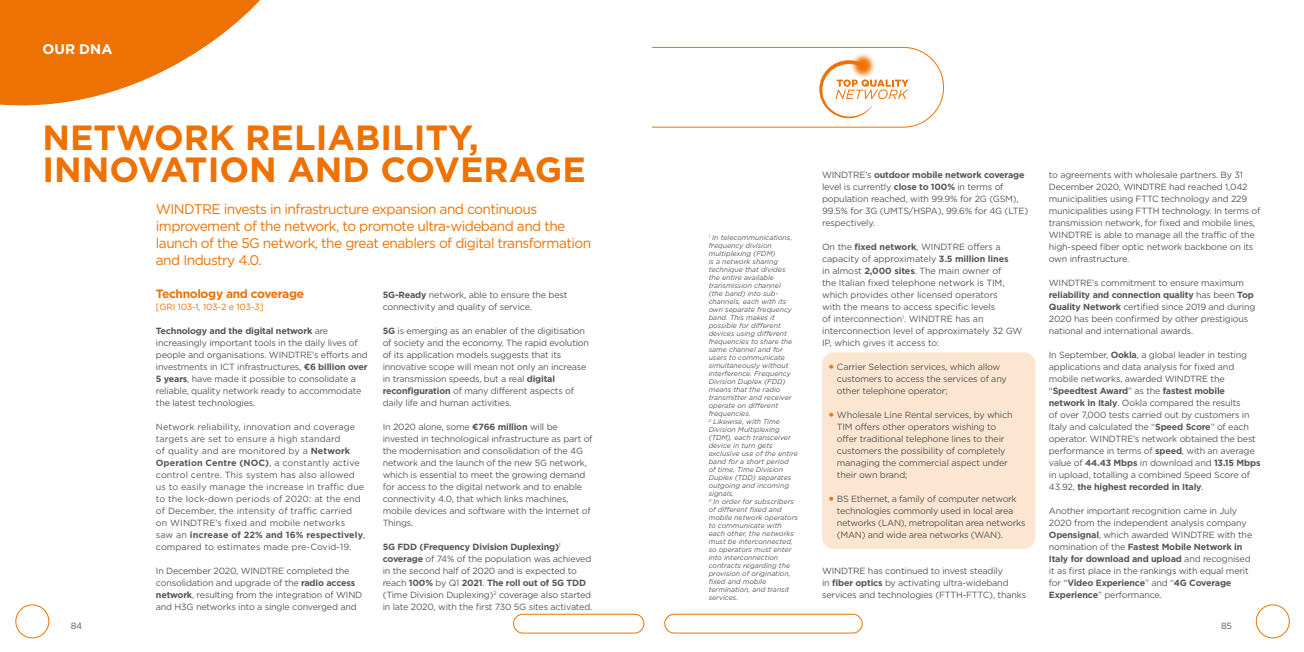
<style>
.page{position:relative;width:1304px;height:652px;background:#fff}
.page>*{position:absolute;margin:0;border:0;box-sizing:border-box;transform-origin:0 0}
.t1{font:700 35px/32px "Gotham HTF";color:#ee7203}
.introduzione_educati{font:14px/17px "Gotham HTF";letter-spacing:-.04em;color:#ee7203}
.t2{font:700 14px "Gotham HTF";color:#fff}
.t3{font:700 12px "Gotham HTF";letter-spacing:-.03em;color:#ee7203}
.t4{font:9px/12px "Gotham HTF";letter-spacing:-.02em;color:#575756}
.t5{font:9px/12px "Gotham HTF";letter-spacing:.01em;color:#575756}
.t6{font:9px "Gotham HTF";letter-spacing:-.02em;color:#ee7203}
.t7{font:italic 7px/8px "Gotham HTF";color:#575756}
.s1{font-weight:700}
.s2{font-size:15px;color:#ee7203}
</style>
<div class="page">
<div style="left:15px;top:604px;width:34px;height:34px;border:1px solid #ee7203;border-radius:50%"></div>
<div style="left:1256px;top:604px;width:34px;height:34px;border:1px solid #ee7203;border-radius:50%"></div>
<div style="left:513px;top:614px;width:131px;height:20px;border:1px solid #ee7203;border-radius:9px"></div>
<svg style="left:0;top:0;width:260px;height:106px"></svg>
<div style="left:822px;top:352px;width:213px;height:197px;background:#fde6d1;border-radius:12px"></div>
<svg style="left:652px;top:47px;width:292px;height:81px"></svg>
<div style="left:664px;top:614px;width:199px;height:20px;border:1px solid #ee7203;border-radius:9px"></div>
<p class="t2" style="left:43px;top:41px;width:71px">OUR DNA</p>
<p class="t1" style="left:43px;top:121px;width:545px">NETWORK RELIABILITY,<br>INNOVATION AND COVERAGE</p>
<p class="introduzione_educati" style="left:156px;top:200px;width:437px">WINDTRE invests in infrastructure expansion and continuous improvement of the network, to promote ultra-wideband and the launch of the 5G network, the great enablers of digital transformation and Industry 4.0.</p>
<p class="t3" style="left:156px;top:287px;width:150px">Technology and coverage</p>
<p class="t6" style="left:156px;top:302px;width:109px">[GRI 103-1, 103-2 e 103-3]</p>
<p class="t4" style="left:156px;top:325px;width:214px"><span class="s1">Technology and the digital network</span> are increasingly important tools in the daily lives of people and organisations. WINDTRE’s efforts and investments in ICT infrastructures, <span class="s1">¤6 billion over 5 years</span>, have made it possible to consolidate a reliable, quality network ready to accommodate the latest technologies.</p>
<p class="t5" style="left:156px;top:421px;width:211px">Network reliability, innovation and coverage targets are set to ensure a high standard<br>of quality and are monitored by a <span class="s1">Network Operation Centre (NOC)</span>, a constantly active control centre. This system has also allowed us to easily manage the increase in traffic due to the lock-down periods of 2020: at the end of December, the intensity of traffic carried on WINDTRE’s fixed and mobile networks<br>saw an <span class="s1">increase of 22% and 16% respectively</span>, compared to estimates made pre-Covid-19.</p>
<p class="t4" style="left:156px;top:565px;width:208px">In December 2020, WINDTRE completed the consolidation and upgrade of the <span class="s1">radio access network</span>, resulting from the integration of WIND and H3G networks into a single converged and</p>
<p class="t4" style="left:383px;top:289px;width:186px"><span class="s1">5G-Ready</span> network, able to ensure the best connectivity and quality of service.</p>
<p class="t4" style="left:383px;top:325px;width:208px"><span class="s1">5G</span> is emerging as an enabler of the digitisation of society and the economy. The rapid evolution of its application models suggests that its innovative scope will mean not only an increase in transmission speeds, but a real <span class="s1">digital reconfiguration</span> of many different aspects of daily life and human activities.</p>
<p class="t4" style="left:383px;top:421px;width:211px">In 2020 alone, some <span class="s1">¤766 million</span> will be invested in technological infrastructure as part of the modernisation and consolidation of the 4G network and the launch of the new 5G network, which is essential to meet the growing demand for access to the digital network and to enable connectivity 4.0, that which links machines, mobile devices and software with the Internet of Things.</p>
<p class="t4" style="left:383px;top:541px;width:211px"><span class="s1">5G FDD (Frequency Division Duplexing)</span><sup>1 </sup><span class="s1">coverage</span> of 74% of the population was achieved in the second half of 2020 and is expected to reach <span class="s1">100%</span> by Q1 <span class="s1">2021</span>. <span class="s1">The roll out of 5G TDD </span>(Time Division Duplexing)<sup>2</sup> coverage also started in late 2020, with the first 730 5G sites activated.</p>
<p class="t7" style="left:709px;top:234px;width:85px"><sup>1</sup> In telecommunications, frequency division multiplexing (FDM)<br>is a network sharing technique that divides the entire available transmission channel (the band) into sub&shy;channels, each with its own separate frequency band. This makes it possible for different devices using different frequencies to share the same channel and for users to communicate simultaneously without interference. Frequency<br>Division Duplex (FDD) means that the radio transmitter and receiver operate on different frequencies.</p>
<p class="t7" style="left:709px;top:418px;width:91px"><sup>2</sup> Likewise, with Time<br>Division Multiplexing (TDM), each transceiver device in turn gets exclusive use of the entire band for a short period<br>of time. Time Division<br>Duplex (TDD) separates outgoing and incoming signals.</p>
<p class="t7" style="left:709px;top:498px;width:91px"><sup>3</sup> In order for subscribers of different fixed and mobile network operators to communicate with each other, the networks must be interconnected, so operators must enter into interconnection contracts regarding the provision of origination, fixed and mobile termination, and transit services.</p>
<p class="t4" style="left:822px;top:169px;width:208px">WINDTRE’s <span class="s1">outdoor mobile network coverage </span>level is currently <span class="s1">close to 100%</span> in terms of population reached, with 99.9% for 2G (GSM), 99.5% for 3G (UMTS/HSPA), 99.6% for 4G (LTE) respectively.</p>
<p class="t4" style="left:822px;top:241px;width:202px">On the <span class="s1">fixed network</span>, WINDTRE offers a capacity of approximately <span class="s1">3.5 million lines<br></span>in almost <span class="s1">2,000 sites</span>. The main owner of<br>the Italian fixed telephone network is TIM, which provides other licensed operators<br>with the means to access specific levels<br>of interconnection<sup>1</sup>. WINDTRE has an interconnection level of approximately 32 GW IP, which gives it access to:</p>
<p class="t4" style="left:837px;top:361px;width:171px;text-indent:-9px"><span class="s2">•</span> Carrier Selection services, which allow customers to access the services of any other telephone operator;</p>
<p class="t4" style="left:837px;top:409px;width:177px;text-indent:-9px"><span class="s2">•</span> Wholesale Line Rental services, by which TIM offers other operators wishing to offer traditional telephone lines to their customers the possibility of completely managing the commercial aspect under their own brand;</p>
<p class="t4" style="left:837px;top:493px;width:190px;text-indent:-9px"><span class="s2">•</span> BS Ethernet, a family of computer network technologies commonly used in local area networks (LAN), metropolitan area networks (MAN) and wide area networks (WAN).</p>
<p class="t4" style="left:822px;top:565px;width:206px">WINDTRE has continued to invest steadily<br>in <span class="s1">fiber optics</span> by activating ultra-wideband services and technologies (FTTH-FTTC), thanks</p>
<p class="t4" style="left:1049px;top:169px;width:213px">to agreements with wholesale partners. By 31<br>December 2020, WINDTRE had reached 1,042 municipalities using FTTC technology and 229 municipalities using FTTH technology. In terms of transmission network, for fixed and mobile lines, WINDTRE is able to manage all the traffic of the high-speed fiber optic network backbone on its own infrastructure.</p>
<p class="t4" style="left:1049px;top:277px;width:208px">WINDTRE’s commitment to ensure maximum <span class="s1">reliability and connection quality</span> has been <span class="s1">Top Quality Network</span> certified since 2019 and during 2020 has been confirmed by other prestigious national and international awards.</p>
<p class="t4" style="left:1049px;top:349px;width:213px">In September, <span class="s1">Ookla</span>, a global leader in testing applications and data analysis for fixed and mobile networks, awarded WINDTRE the “<span class="s1">Speedtest Award</span>” as the <span class="s1">fastest mobile network in Italy</span>. Ookla compared the results<br>of over 7,000 tests carried out by customers in Italy and calculated the “<span class="s1">Speed Score</span>” of each operator. WINDTRE’s network obtained the best performance in terms of <span class="s1">speed</span>, with an average value of <span class="s1">44.43 Mbps</span> in download and <span class="s1">13.15 Mbps </span>in upload, totalling a combined Speed Score of 43.92, <span class="s1">the highest recorded in Italy</span>.</p>
<p class="t4" style="left:1049px;top:505px;width:205px">Another important recognition came in July 2020 from the independent analysis company <span class="s1">Opensignal</span>, which awarded WINDTRE with the nomination of the <span class="s1">Fastest Mobile Network in Italy for download and upload</span> and recognised it as first place in the rankings with equal merit for “<span class="s1">Video Experience</span>” and “<span class="s1">4G Coverage Experience</span>” performance.</p>
<p class="t4" style="left:71px;top:620px;width:13px">84</p>
<p class="t4" style="left:1221px;top:620px;width:12px">85</p>
</div>
